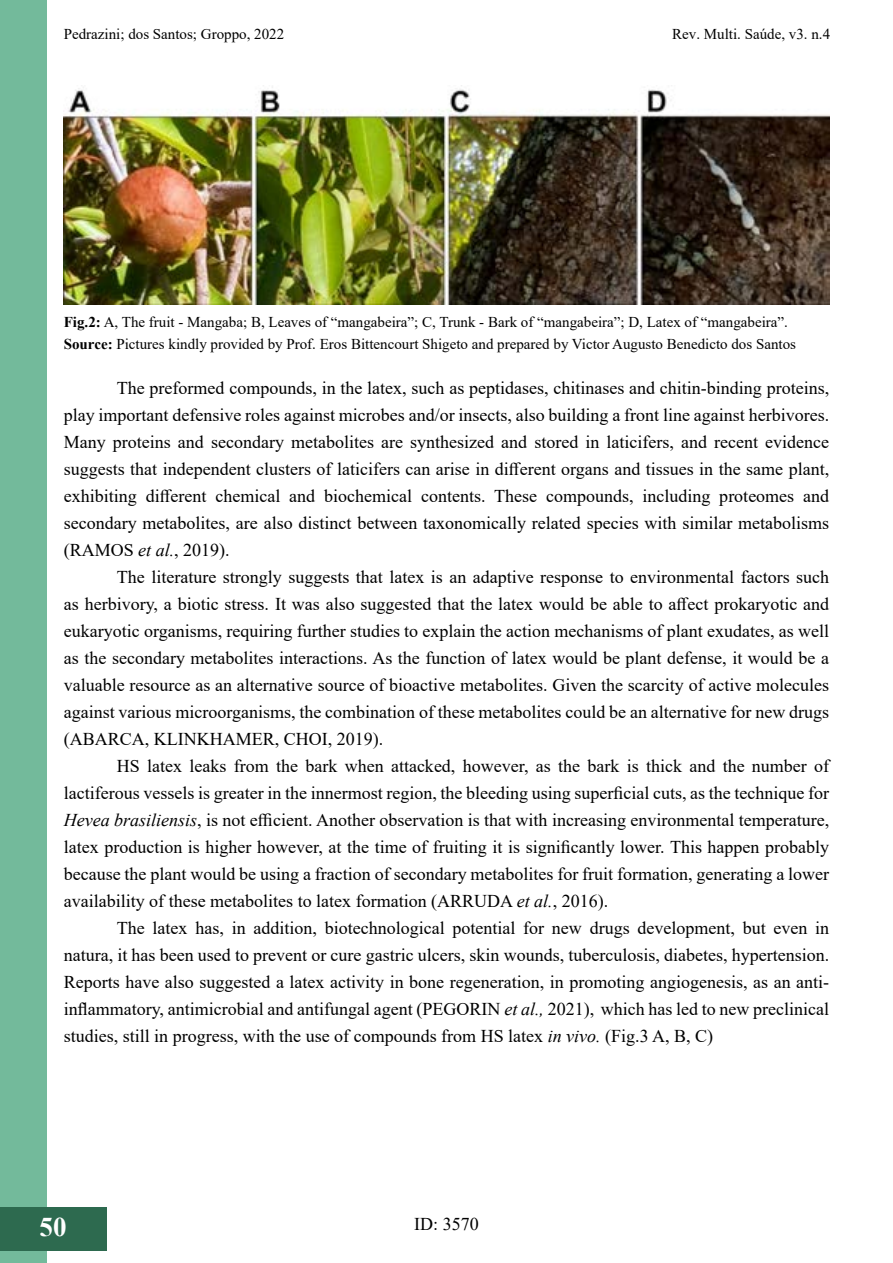
<style>
.page{position:relative;width:893px;height:1263px;background:#fff}
.page>*{position:absolute;margin:0;border:0;box-sizing:border-box;transform-origin:0 0}
.t1{font:700 27px "Times New Roman";color:#fff}
.t2{font:18px/27px "Times New Roman";color:#000;text-align:justify}
.t3{font:15px/22.5px "Times New Roman";color:#000}
.s1{font-weight:700}
.s2{font-style:italic}
</style>
<div class="page">
<div style="left:0;top:1px;width:47px;height:1262px;background:#73ba9b"></div>
<div style="left:0;top:1207px;width:106px;height:43px;background:#2d6a4f"></div>
<img style="left:64px;top:85px;width:765px;height:219px">
<p class="t3" style="left:64px;top:22px;width:222px">Pedrazini; dos Santos; Groppo, 2022</p>
<p class="t3" style="left:672px;top:22px;width:159px">Rev. Multi. Saúde, v3. n.4</p>
<p class="t3" style="left:64px;top:310px;width:734px"><span class="s1">Fig.2:</span> A, The fruit - Mangaba; B, Leaves of “mangabeira”; C, Trunk - Bark of “mangabeira”; D, Latex of “mangabeira”.<br><span class="s1">Source:</span> Pictures kindly provided by Prof. Eros Bittencourt Shigeto and prepared by Victor Augusto Benedicto dos Santos</p>
<p class="t2" style="left:64px;top:374px;width:767px;text-indent:53px">The preformed compounds, in the latex, such as peptidases, chitinases and chitin-binding proteins, play important defensive roles against microbes and/or insects, also building a front line against herbivores.<br>Many proteins and secondary metabolites are synthesized and stored in laticifers, and recent evidence suggests that independent clusters of laticifers can arise in different organs and tissues in the same plant, exhibiting different chemical and biochemical contents. These compounds, including proteomes and secondary metabolites, are also distinct between taxonomically related species with similar metabolisms (RAMOS <span class="s2">et al.</span>, 2019).</p>
<p class="t2" style="left:64px;top:563px;width:767px;text-indent:53px">The literature strongly suggests that latex is an adaptive response to environmental factors such as herbivory, a biotic stress. It was also suggested that the latex would be able to affect prokaryotic and eukaryotic organisms, requiring further studies to explain the action mechanisms of plant exudates, as well as the secondary metabolites interactions. As the function of latex would be plant defense, it would be a valuable resource as an alternative source of bioactive metabolites. Given the scarcity of active molecules against various microorganisms, the combination of these metabolites could be an alternative for new drugs (ABARCA, KLINKHAMER, CHOI, 2019).</p>
<p class="t2" style="left:64px;top:752px;width:767px;text-indent:53px">HS latex leaks from the bark when attacked, however, as the bark is thick and the number of lactiferous vessels is greater in the innermost region, the bleeding using superficial cuts, as the technique for <span class="s2">Hevea brasiliensis</span>, is not efficient. Another observation is that with increasing environmental temperature, latex production is higher however, at the time of fruiting it is significantly lower. This happen probably because the plant would be using a fraction of secondary metabolites for fruit formation, generating a lower availability of these metabolites to latex formation (ARRUDA <span class="s2">et al.</span>, 2016).</p>
<p class="t2" style="left:64px;top:914px;width:767px;text-indent:53px">The latex has, in addition, biotechnological potential for new drugs development, but even in natura, it has been used to prevent or cure gastric ulcers, skin wounds, tuberculosis, diabetes, hypertension.<br>Reports have also suggested a latex activity in bone regeneration, in promoting angiogenesis, as an anti&shy;inflammatory, antimicrobial and antifungal agent (PEGORIN <span class="s2">et al.,</span> 2021), which has led to new preclinical studies, still in progress, with the use of compounds from HS latex <span class="s2">in vivo.</span> (Fig.3 A, B, C)</p>
<h1 class="t1" style="left:40px;top:1207px;width:28px">50</h1>
<p class="t2" style="left:414px;top:1210px;width:66px">ID: 3570</p>
</div>
